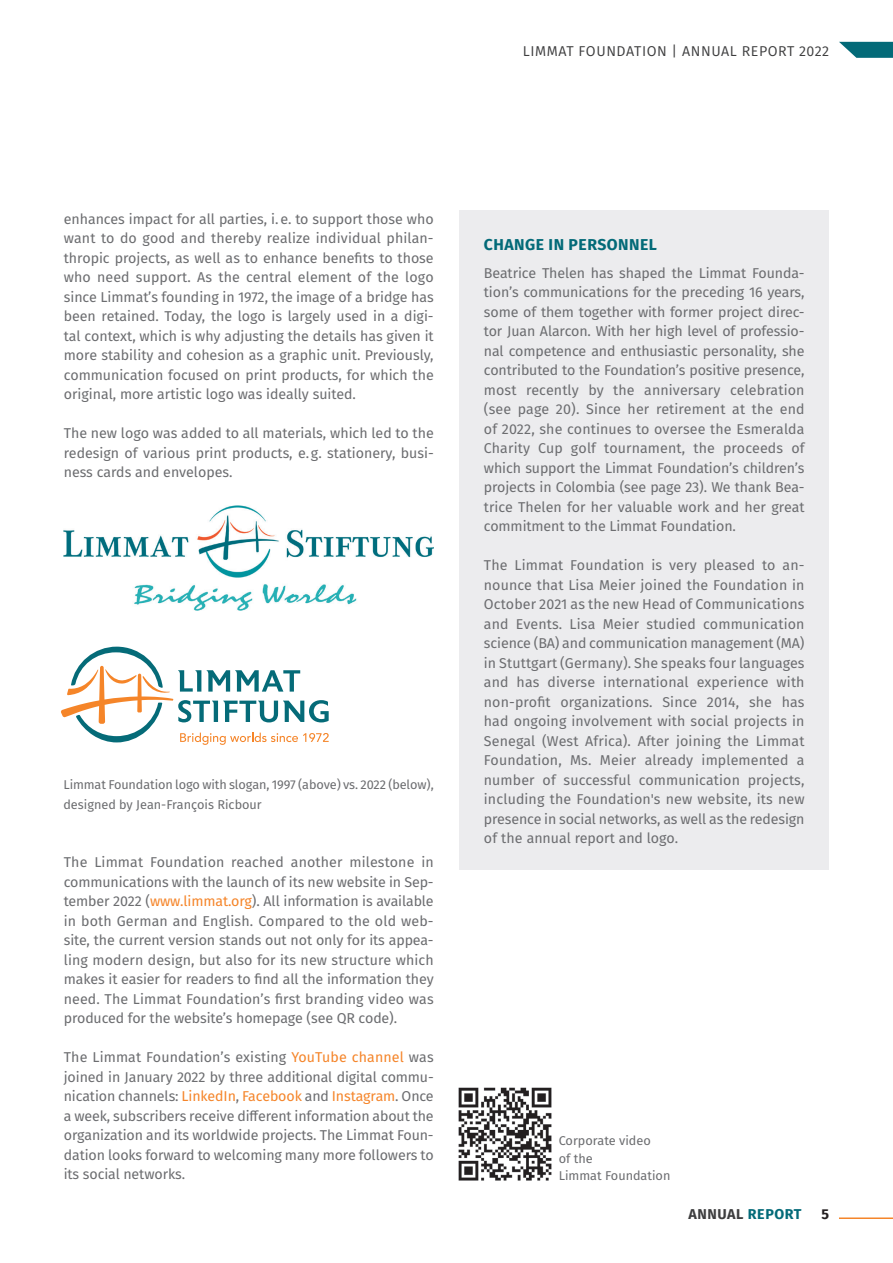
<style>
.page{position:relative;width:893px;height:1263px;background:#fff}
.page>*{position:absolute;margin:0;border:0;box-sizing:border-box;transform-origin:0 0}
.t1{font:700 15.75px "Fira Sans";letter-spacing:.03em;color:#036a78}
.t2{font:14.25px/19.5px "Fira Sans";letter-spacing:.005em;color:#6c6d70;text-align:justify}
.t3{font:14.25px "Fira Sans";letter-spacing:.04em;color:#3e3e3f}
.t4{font:700 14.25px "Fira Sans";letter-spacing:.04em;color:#3e3e3f}
.t5{font:700 14.25px "Fira Sans";color:#231f20}
.t6{font:12.75px/17.2px "Fira Sans";letter-spacing:-.005em;color:#6c6d70}
.s1{color:#f5852a}
.s2{color:#036a78}
</style>
<div class="page">
<hr style="left:839px;top:1217px;width:54px;height:2px;background:#f5852a">
<svg style="left:839px;top:42px;width:54px;height:16px"></svg>
<svg style="left:61px;top:647px;width:268px;height:98px"></svg>
<img style="left:63px;top:505px;width:371px;height:105px">
<img style="left:458px;top:1087px;width:94px;height:94px">
<div style="left:459px;top:210px;width:370px;height:660px;background:#ececee"></div>
<p class="t3" style="left:523px;top:41px;width:308px">LIMMAT FOUNDATION | ANNUAL REPORT 2022</p>
<p class="t2" style="left:64px;top:209px;width:371px">enhances impact for all parties, i. e. to support those who want to do good and thereby realize individual philan&shy;thropic projects, as well as to enhance benefits to those who need support. As the central element of the logo since Limmat’s founding in 1972, the image of a bridge has been retained. Today, the logo is largely used in a digi&shy;tal context, which is why adjusting the details has given it more stability and cohesion as a graphic unit. Previously, communication focused on print products, for which the original, more artistic logo was ideally suited.</p>
<p class="t2" style="left:64px;top:423px;width:371px">The new logo was added to all materials, which led to the redesign of various print products, e. g. stationery, busi&shy;ness cards and envelopes.</p>
<p class="t6" style="left:63px;top:775px;width:372px;line-height:19.5px">Limmat Foundation logo with slogan, 1997 (above) vs. 2022 (below), designed by Jean-François Ricbour</p>
<p class="t2" style="left:64px;top:852px;width:371px">The Limmat Foundation reached another milestone in communications with the launch of its new website in Sep&shy;tember 2022 (<span class="s1">www.limmat.org</span>). All information is available in both German and English. Compared to the old web&shy;site, the current version stands out not only for its appea&shy;ling modern design, but also for its new structure which makes it easier for readers to find all the information they need. The Limmat Foundation’s first branding video was produced for the website’s homepage (see QR code).</p>
<p class="t2" style="left:64px;top:1047px;width:371px">The Limmat Foundation’s existing <span class="s1">YouTube channel</span> was joined in January 2022 by three additional digital commu&shy;nication channels: <span class="s1">LinkedIn</span>, <span class="s1">Facebook</span> and <span class="s1">Instagram</span>. Once a week, subscribers receive different information about the organization and its worldwide projects. The Limmat Foun&shy;dation looks forward to welcoming many more followers to its social networks.</p>
<p class="t1" style="left:484px;top:231px;width:174px">CHANGE IN PERSONNEL</p>
<p class="t2" style="left:484px;top:263px;width:322px">Beatrice Thelen has shaped the Limmat Founda&shy;tion’s communications for the preceding 16 years, some of them together with former project direc&shy;tor Juan Alarcon. With her high level of professio&shy;nal competence and enthusiastic personality, she contributed to the Foundation’s positive presence, most recently by the anniversary celebration (see page 20). Since her retirement at the end of 2022, she continues to oversee the Esmeralda Charity Cup golf tournament, the proceeds of which support the Limmat Foundation’s children’s projects in Colombia (see page 23). We thank Bea&shy;trice Thelen for her valuable work and her great commitment to the Limmat Foundation.</p>
<p class="t2" style="left:484px;top:555px;width:322px;text-align:left">The Limmat Foundation is very pleased to an&shy;nounce that Lisa Meier joined the Foundation in October 2021 as the new Head of Communications and Events. Lisa Meier studied communication science (BA) and communication management (MA) in Stuttgart (Germany). She speaks four languages and has diverse international experience with non-profit organizations. Since 2014, she has had ongoing involvement with social projects in Senegal (West Africa). After joining the Limmat Foundation, Ms. Meier already implemented a number of successful communication projects, including the Foundation's new website, its new presence in social networks, as well as the redesign of the annual report and logo.</p>
<p class="t6" style="left:559px;top:1132px;width:113px">Corporate video<br>of the<br>Limmat Foundation</p>
<p class="t4" style="left:688px;top:1202px;width:115px">ANNUAL <span class="s2">REPORT</span></p>
<p class="t5" style="left:821px;top:1202px;width:9px">5</p>
</div>
